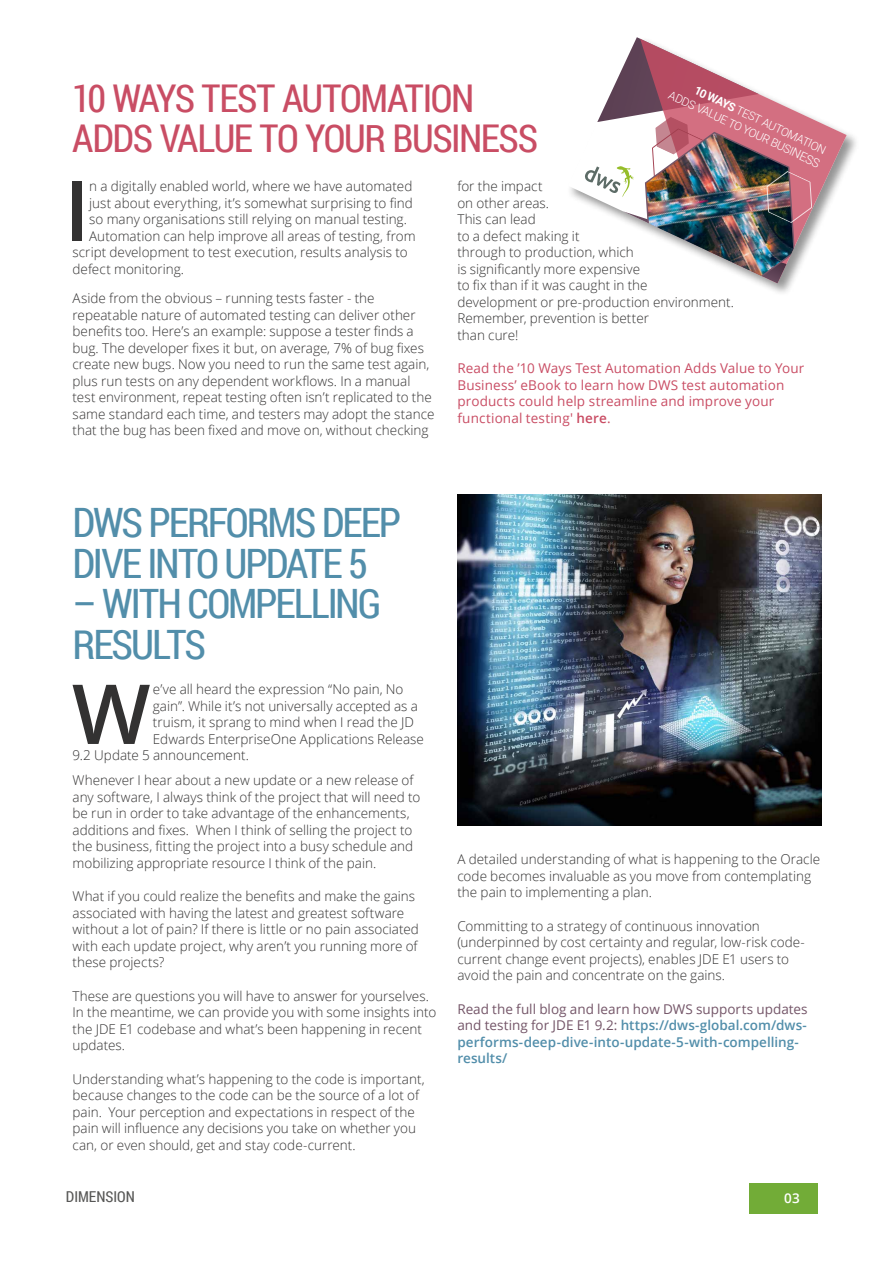
<style>
.page{position:relative;width:893px;height:1263px;background:#fff}
.page>*{position:absolute;margin:0;border:0;box-sizing:border-box;transform-origin:0 0}
.t1{font:600 82.8px "Open Sans";color:#333232}
.t2{font:40.5px/40.5px "Roboto Condensed";letter-spacing:-.05em;color:#528eaa}
.t3{font:38.25px/40.5px "Roboto Condensed";letter-spacing:-.035em;color:#c94d64}
.t4{font:15px "Roboto Condensed";color:#575756}
.t5{font:300 13.5px/16.5px "Open Sans";color:#333232}
.t6{font:600 13.5px/16.5px "Open Sans";color:#528eaa}
.t7{font:13.5px/16.5px "Open Sans";letter-spacing:.01em;color:#c94d64}
.t8{font:600 13.5px "Open Sans";color:#fff}
.t9{font:300 11.7px/15px "Roboto";color:#fff;text-align:right}
.s1{font-weight:700}
.s2{font-size:12.3px}
.s3{font-weight:600;color:#c94c63}
.s4{font-weight:400;color:#745568}
</style>
<div class="page">
<div style="left:749px;top:1183px;width:68px;height:31px;background:#72ac37"></div>
<img style="left:457px;top:495px;width:364px;height:331px">
<svg style="left:812px;top:117px;width:35px;height:123px"></svg>
<img style="left:585px;top:37px;width:227px;height:246px">
<h3 class="t3" style="left:72px;top:76px;width:467px">10 WAYS TEST AUTOMATION<br>ADDS VALUE TO YOUR BUSINESS</h3>
<p class="t9" style="left:679px;top:73px;width:167px;rotate:25deg"><span class="s1">10 WAYS</span> TEST AUTOMATION<br>ADDS VALUE TO YOUR BUSI<span class="s2">NESS</span></p>
<h1 class="t1" style="left:65px;top:154px;width:27px">I</h1>
<p class="t5" style="left:89px;top:178px;width:325px">n a digitally enabled world, where we have automated</p>
<p class="t5" style="left:89px;top:194px;width:325px">just about everything, it’s somewhat surprising to find</p>
<p class="t5" style="left:89px;top:211px;width:319px">so many organisations still relying on manual testing.</p>
<p class="t5" style="left:89px;top:227px;width:328px">Automation can help improve all areas of testing, from</p>
<p class="t5" style="left:73px;top:244px;width:337px">script development to test execution, results analysis to</p>
<p class="t5" style="left:73px;top:260px;width:113px">defect monitoring.</p>
<p class="t5" style="left:73px;top:290px;width:363px">Aside from the obvious – running tests faster - the repeatable nature of automated testing can deliver other benefits too. Here’s an example: suppose a tester finds a bug. The developer fixes it but, on average, 7% of bug fixes create new bugs. Now you need to run the same test again, plus run tests on any dependent workflows. In a manual test environment, repeat testing often isn’t replicated to the same standard each time, and testers may adopt the stance that the bug has been fixed and move on, without checking</p>
<p class="t5" style="left:457px;top:178px;width:278px">for the impact<br>on other areas.<br>This can lead<br>to a defect making it<br>through to production, which<br>is significantly more expensive<br>to fix than if it was caught in the<br>development or pre-production environment.<br>Remember, prevention is better<br>than cure!</p>
<p class="t7" style="left:457px;top:360px;width:348px">Read the ’10 Ways Test Automation Adds Value to Your Business’ eBook to learn how DWS test automation products could help streamline and improve your functional testing' <span class="s3">here</span>.</p>
<h2 class="t2" style="left:73px;top:501px;width:330px">DWS PERFORMS DEEP<br>DIVE INTO UPDATE 5</h2>
<h2 class="t2" style="left:73px;top:582px;width:310px">– WITH COMPELLING<br>RESULTS</h2>
<h1 class="t1" style="left:72px;top:657px;width:80px">W</h1>
<p class="t5" style="left:153px;top:681px;width:252px">e’ve all heard the expression “No pain, No</p>
<p class="t5" style="left:153px;top:697px;width:267px">gain”. While it’s not universally accepted as a</p>
<p class="t5" style="left:153px;top:714px;width:263px">truism, it sprang to mind when I read the JD</p>
<p class="t5" style="left:153px;top:730px;width:273px">Edwards EnterpriseOne Applications Release</p>
<p class="t5" style="left:73px;top:747px;width:178px">9.2 Update 5 announcement.</p>
<p class="t5" style="left:73px;top:772px;width:349px">Whenever I hear about a new update or a new release of any software, I always think of the project that will need to be run in order to take advantage of the enhancements, additions and fixes. When I think of selling the project to the business, fitting the project into a busy schedule and mobilizing appropriate resource I think of the pain.</p>
<p class="t5" style="left:73px;top:888px;width:348px">What if you could realize the benefits and make the gains associated with having the latest and greatest software without a lot of pain? If there is little or no pain associated with each update project, why aren’t you running more of these projects?</p>
<p class="t5" style="left:73px;top:987px;width:365px">These are questions you will have to answer for yourselves.<br>In the meantime, we can provide you with some insights into the JDE E1 codebase and what’s been happening in recent updates.</p>
<p class="t5" style="left:73px;top:1070px;width:354px">Understanding what’s happening to the code is important, because changes to the code can be the source of a lot of pain. Your perception and expectations in respect of the pain will influence any decisions you take on whether you can, or even should, get and stay code-current.</p>
<p class="t5" style="left:457px;top:850px;width:364px">A detailed understanding of what is happening to the Oracle code becomes invaluable as you move from contemplating the pain to implementing a plan.</p>
<p class="t5" style="left:457px;top:917px;width:349px">Committing to a strategy of continuous innovation (underpinned by cost certainty and regular, low-risk code&shy;current change event projects), enables JDE E1 users to avoid the pain and concentrate on the gains.</p>
<p class="t6" style="left:457px;top:1000px;width:352px"><span class="s4">Read the full blog and learn how DWS supports updates and testing for JDE E1 9.2:</span> https://dws-global.com/dws&shy;performs-deep-dive-into-update-5-with-compelling&shy;results/</p>
<p class="t4" style="left:66px;top:1187px;width:70px">DIMENSION</p>
<p class="t8" style="left:784px;top:1189px;width:17px">03</p>
</div>
